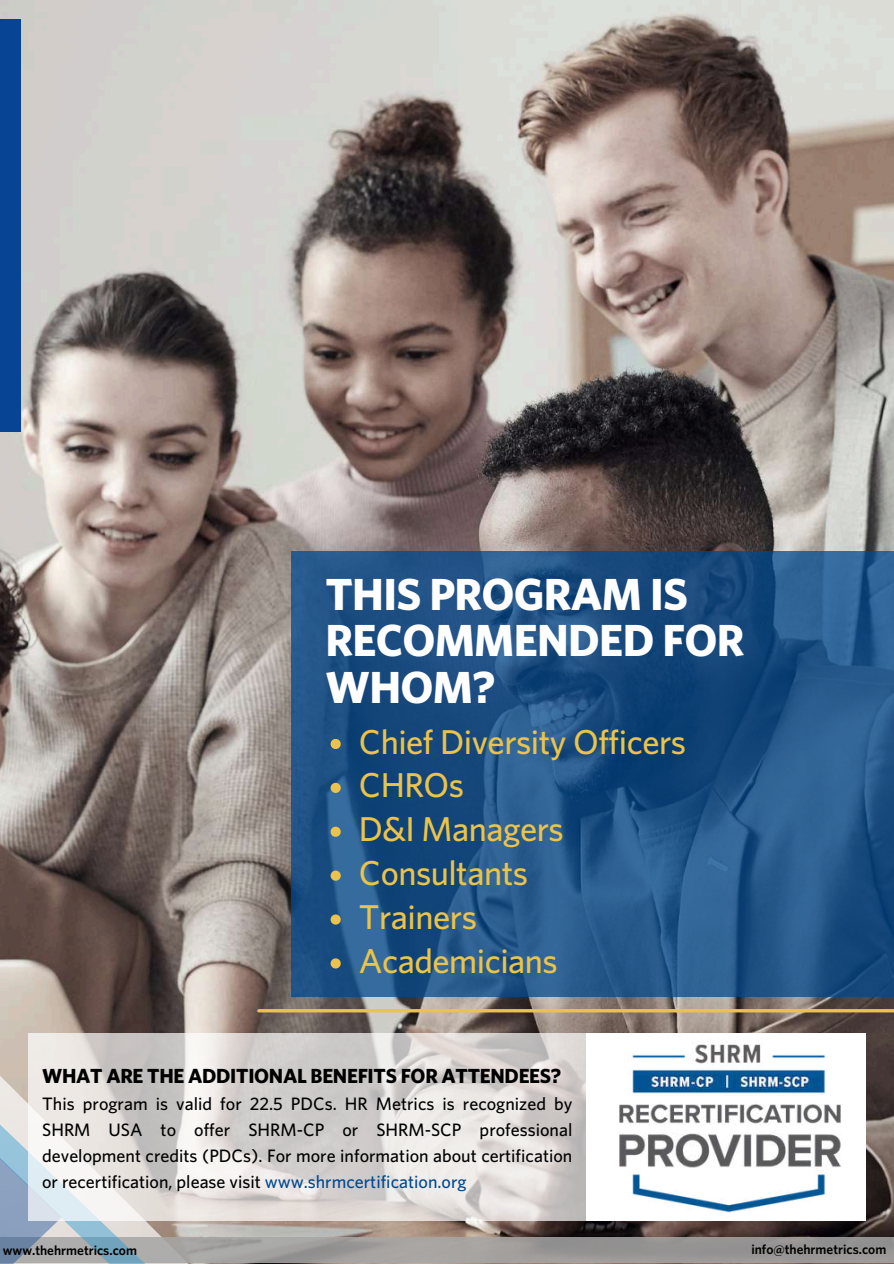
<style>
.page{position:relative;width:894px;height:1264px;background:#fff}
.page>*{position:absolute;margin:0;border:0;box-sizing:border-box;transform-origin:0 0}
.t1{font:700 45px/46.2px "Whitney";letter-spacing:-.015em;color:#fefefe}
.t2{font:500 34.5px/43.8px "Whitney";letter-spacing:-.015em;color:#ebc34a}
.t3{font:700 20.4px "Whitney";letter-spacing:-.015em;color:#000}
.t4{font:500 18px/25.8px "Whitney";color:#000;text-align:justify}
.t5{font:600 13.5px "Whitney";color:#000}
.s1{color:#004990}
</style>
<div class="page">
<img style="left:0;top:0;width:893px;height:1237px">
<div style="left:0;top:19px;width:21px;height:412px;background:#084494"></div>
<hr style="left:259px;top:1009px;width:634px;height:3px;background:#ebc34a">
<svg style="left:227px;top:1237px;width:666px;height:26px;background:#9c9998"></svg>
<svg style="left:291px;top:551px;width:602px;height:445px;background:#205285"></svg>
<svg style="left:330px;top:739px;width:10px;height:10px"></svg>
<svg style="left:330px;top:782px;width:10px;height:11px"></svg>
<svg style="left:330px;top:826px;width:10px;height:10px"></svg>
<svg style="left:330px;top:870px;width:10px;height:10px"></svg>
<svg style="left:330px;top:914px;width:10px;height:10px"></svg>
<svg style="left:330px;top:958px;width:10px;height:10px"></svg>
<svg style="left:0;top:1064px;width:227px;height:199px;background:#aab5bd"></svg>
<svg style="left:28px;top:1032px;width:558px;height:188px;background:#dcd8d6"></svg>
<div style="left:586px;top:1032px;width:279px;height:188px;background:#fff"></div>
<img style="left:609px;top:1032px;width:237px;height:181px">
<h1 class="t1" style="left:325px;top:570px;width:420px">THIS PROGRAM IS<br>RECOMMENDED FOR<br>WHOM?</h1>
<h2 class="t2" style="left:359px;top:718px;width:328px">Chief Diversity Officers<br>CHROs<br>D&amp;I Managers<br>Consultants<br>Trainers<br>Academicians</h2>
<p class="t3" style="left:42px;top:1063px;width:520px">WHAT ARE THE ADDITIONAL BENEFITS FOR ATTENDEES?</p>
<p class="t4" style="left:42px;top:1090px;width:531px">This program is valid for 22.5 PDCs. HR Metrics is recognized by SHRM USA to offer SHRM-CP or SHRM-SCP professional development credits (PDCs). For more information about certification or recertification, please visit <span class="s1">www.shrmcertification.org</span></p>
<p class="t5" style="left:3px;top:1241px;width:136px">www.thehrmetrics.com</p>
<p class="t5" style="left:751px;top:1240px;width:136px">info@thehrmetrics.com</p>
</div>
